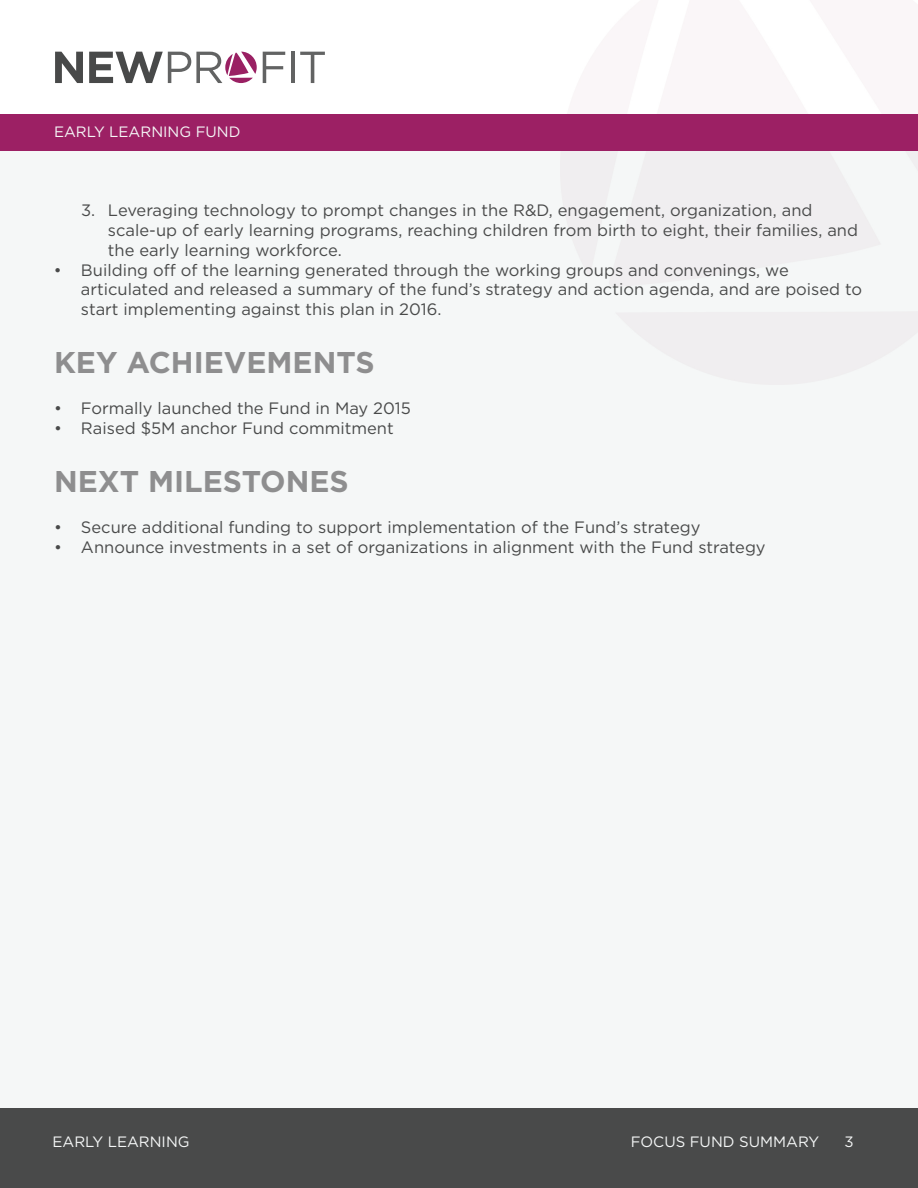
<style>
.page{position:relative;width:918px;height:1188px;background:#fff}
.page>*{position:absolute;margin:0;border:0;box-sizing:border-box;transform-origin:0 0}
.t1{font:700 30px "Gotham";color:#8e8e8f}
.t2{font:16.5px/19.8px "Gotham";color:#494a4a}
.t3{font:15px "Gotham";color:#f5f7f7}
</style>
<div class="page">
<div style="left:0;top:135px;width:918px;height:993px;background:#f5f7f7"></div>
<svg style="left:263px;top:52px;width:22px;height:31px"></svg>
<hr style="left:291px;top:52px;width:4px;height:31px;background:#626363">
<svg style="left:300px;top:52px;width:25px;height:31px"></svg>
<svg style="left:55px;top:52px;width:202px;height:31px"></svg>
<div style="left:0;top:114px;width:918px;height:37px;background:#9c2064"></div>
<div style="left:0;top:1108px;width:918px;height:80px;background:#494a4a"></div>
<p class="t3" style="left:54px;top:122px;width:188px">EARLY LEARNING FUND</p>
<p class="t2" style="left:108px;top:200px;width:752px;text-indent:-27px">3. Leveraging technology to prompt changes in the R&amp;D, engagement, organization, and scale-up of early learning programs, reaching children from birth to eight, their families, and the early learning workforce.</p>
<p class="t2" style="left:81px;top:260px;width:783px;text-indent:-27px">• Building off of the learning generated through the working groups and convenings, we articulated and released a summary of the fund’s strategy and action agenda, and are poised to start implementing against this plan in 2016.</p>
<h1 class="t1" style="left:54px;top:342px;width:322px">KEY ACHIEVEMENTS</h1>
<p class="t2" style="left:54px;top:398px;width:358px">• Formally launched the Fund in May 2015</p>
<p class="t2" style="left:54px;top:418px;width:341px">• Raised $5M anchor Fund commitment</p>
<h1 class="t1" style="left:54px;top:461px;width:296px">NEXT MILESTONES</h1>
<p class="t2" style="left:54px;top:517px;width:648px">• Secure additional funding to support implementation of the Fund’s strategy</p>
<p class="t2" style="left:54px;top:537px;width:713px">• Announce investments in a set of organizations in alignment with the Fund strategy</p>
<p class="t3" style="left:52px;top:1132px;width:139px">EARLY LEARNING</p>
<p class="t3" style="left:631px;top:1132px;width:190px">FOCUS FUND SUMMARY</p>
<p class="t3" style="left:844px;top:1133px;width:11px">3</p>
</div>
